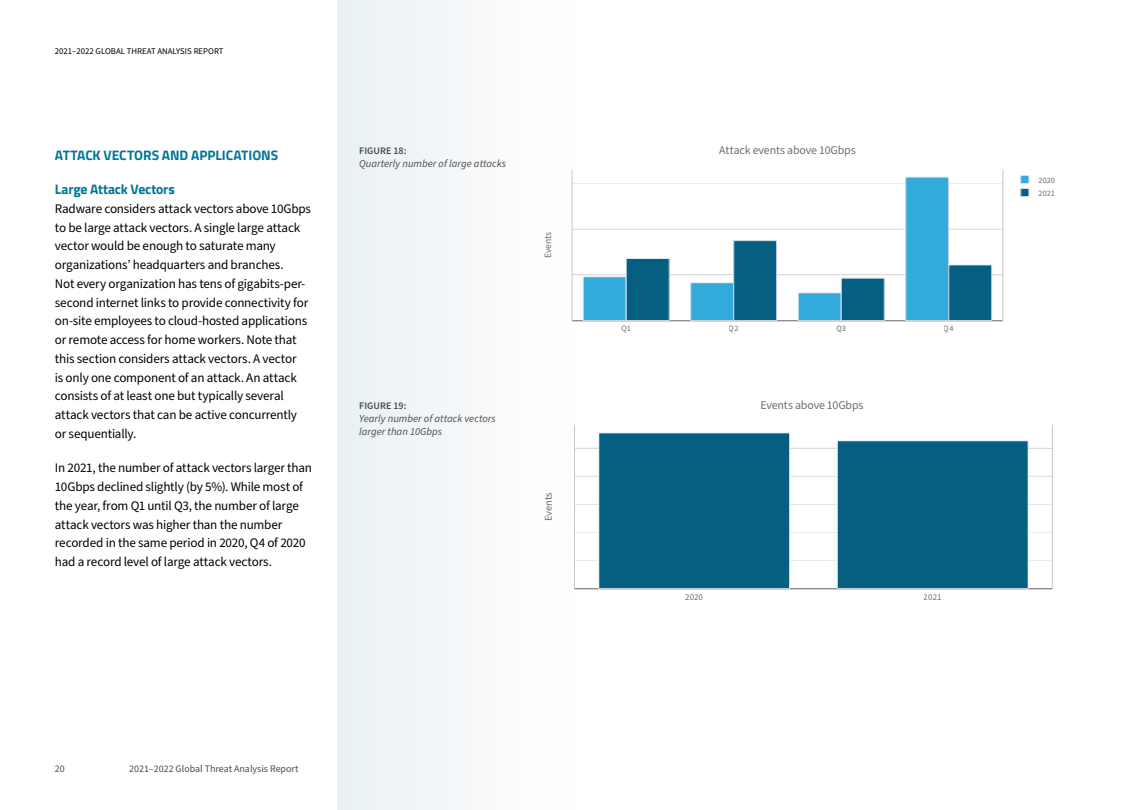
<style>
.page{position:relative;width:1125px;height:810px;background:#fff}
.page>*{position:absolute;margin:0;border:0;box-sizing:border-box;transform-origin:0 0}
.t1{font:700 13.75px "Titillium Web";letter-spacing:-.005em;color:#00759b}
.t2{font:13.12px/18.8px "Source Sans Pro";letter-spacing:-.015em;color:#000}
.t3{font:11.88px "Source Sans Pro";letter-spacing:-.01em;color:#6e6e70}
.t4{font:italic 10.62px/12.8px "Source Sans Pro";color:#4d4d4d}
.t5{font:10.38px "Source Sans Pro";letter-spacing:-.005em;color:#6d6e71}
.t6{font:10px "Source Sans Pro";color:#4d4d4d}
.t7{font:600 10px "Source Sans Pro";color:#4d4d4d}
.t8{font:9.62px "Source Sans Pro";letter-spacing:-.005em;color:#6d6e71}
.t9{font:9px "Source Sans Pro";color:#6d6e71}
.t10{font:8.75px "Source Sans Pro";color:#000}
.t11{font:8.25px/13px "Source Sans Pro";color:#6d6e71}
</style>
<div class="page">
<div style="left:338px;top:0;width:235px;height:810px;background:#f5f7f9"></div>
<hr style="left:572px;top:275px;width:431px;height:1px;background:#eee">
<hr style="left:572px;top:229px;width:431px;height:1px;background:#eee">
<hr style="left:572px;top:183px;width:431px;height:1px;background:#eee">
<hr style="left:572px;top:320px;width:431px;height:1px;background:#444">
<div style="left:583px;top:277px;width:43px;height:44px;background:#32aada"></div>
<div style="left:583px;top:277px;width:43px;height:44px;border:1px solid #e5ecf6"></div>
<div style="left:691px;top:283px;width:43px;height:38px;background:#32aada"></div>
<div style="left:691px;top:283px;width:43px;height:38px;border:1px solid #e5ecf6"></div>
<div style="left:798px;top:293px;width:43px;height:28px;background:#32aada"></div>
<div style="left:798px;top:293px;width:43px;height:28px;border:1px solid #e5ecf6"></div>
<div style="left:906px;top:177px;width:43px;height:144px;background:#32aada"></div>
<div style="left:906px;top:177px;width:43px;height:144px;border:1px solid #e5ecf6"></div>
<div style="left:626px;top:258px;width:43px;height:63px;background:#045f80"></div>
<div style="left:626px;top:258px;width:43px;height:63px;border:1px solid #e5ecf6"></div>
<div style="left:734px;top:241px;width:43px;height:80px;background:#045f80"></div>
<div style="left:734px;top:240px;width:43px;height:81px;border:1px solid #e5ecf6"></div>
<div style="left:841px;top:278px;width:43px;height:43px;background:#045f80"></div>
<div style="left:841px;top:278px;width:43px;height:43px;border:1px solid #e5ecf6"></div>
<div style="left:949px;top:265px;width:43px;height:56px;background:#045f80"></div>
<hr style="left:572px;top:321px;width:431px;height:1px;background:#c7c8ca">
<hr style="left:1003px;top:170px;width:1px;height:151px;background:#c7c8ca">
<hr style="left:572px;top:170px;width:1px;height:151px;background:#c7c8ca">
<div style="left:1021px;top:175px;width:8px;height:9px;background:#32aada"></div>
<div style="left:1021px;top:175px;width:8px;height:9px;border:1px solid #e5ecf6"></div>
<div style="left:1021px;top:188px;width:8px;height:9px;background:#045f80"></div>
<div style="left:1021px;top:188px;width:8px;height:9px;border:1px solid #e5ecf6"></div>
<hr style="left:575px;top:560px;width:477px;height:1px;background:#eee">
<hr style="left:575px;top:532px;width:477px;height:1px;background:#eee">
<hr style="left:575px;top:504px;width:477px;height:1px;background:#eee">
<hr style="left:575px;top:476px;width:477px;height:1px;background:#eee">
<hr style="left:575px;top:448px;width:477px;height:1px;background:#eee">
<hr style="left:575px;top:588px;width:477px;height:1px;background:#444">
<div style="left:599px;top:433px;width:191px;height:156px;background:#045f80"></div>
<div style="left:599px;top:433px;width:191px;height:156px;border:1px solid #e5ecf6"></div>
<div style="left:837px;top:441px;width:191px;height:148px;background:#045f80"></div>
<div style="left:837px;top:441px;width:191px;height:148px;border:1px solid #e5ecf6"></div>
<hr style="left:574px;top:589px;width:479px;height:1px;background:#c7c8ca">
<hr style="left:1052px;top:425px;width:1px;height:164px;background:#c7c8ca">
<hr style="left:574px;top:425px;width:1px;height:164px;background:#c7c8ca">
<p class="t10" style="left:55px;top:45px;width:170px">2021–2022 GLOBAL THREAT ANALYSIS REPORT</p>
<p class="t1" style="left:55px;top:144px;width:225px">ATTACK VECTORS AND APPLICATIONS</p>
<p class="t1" style="left:55px;top:179px;width:121px">Large Attack Vectors</p>
<p class="t2" style="left:55px;top:200px;width:258px">Radware considers attack vectors above 10Gbps to be large attack vectors. A single large attack vector would be enough to saturate many organizations’ headquarters and branches.<br>Not every organization has tens of gigabits-per&shy;second internet links to provide connectivity for on-site employees to cloud-hosted applications or remote access for home workers. Note that this section considers attack vectors. A vector<br>is only one component of an attack. An attack consists of at least one but typically several attack vectors that can be active concurrently or sequentially.</p>
<p class="t2" style="left:55px;top:459px;width:259px">In 2021, the number of attack vectors larger than 10Gbps declined slightly (by 5%). While most of the year, from Q1 until Q3, the number of large attack vectors was higher than the number recorded in the same period in 2020, Q4 of 2020 had a record level of large attack vectors.</p>
<p class="t7" style="left:359px;top:144px;width:49px">FIGURE 18:</p>
<p class="t4" style="left:359px;top:157px;width:148px">Quarterly number of large attacks</p>
<p class="t8" style="left:542px;top:258px;width:28px;rotate:-90deg">Events</p>
<p class="t7" style="left:359px;top:399px;width:49px">FIGURE 19:</p>
<p class="t4" style="left:359px;top:412px;width:138px">Yearly number of attack vectors larger than 10Gbps</p>
<p class="t5" style="left:541px;top:521px;width:30px;rotate:-90deg">Events</p>
<p class="t6" style="left:55px;top:762px;width:11px">20</p>
<p class="t6" style="left:129px;top:762px;width:171px">2021–2022 Global Threat Analysis Report</p>
<p class="t3" style="left:719px;top:142px;width:138px">Attack events above 10Gbps</p>
<p class="t11" style="left:621px;top:322px;width:11px">Q1</p>
<p class="t11" style="left:729px;top:322px;width:11px">Q2</p>
<p class="t11" style="left:836px;top:322px;width:11px">Q3</p>
<p class="t11" style="left:944px;top:322px;width:11px">Q4</p>
<p class="t3" style="left:760px;top:397px;width:105px">Events above 10Gbps</p>
<p class="t9" style="left:685px;top:591px;width:19px">2020</p>
<p class="t9" style="left:924px;top:591px;width:19px">2021</p>
<p class="t11" style="left:1039px;top:174px;width:18px">2020<br>2021</p>
</div>
